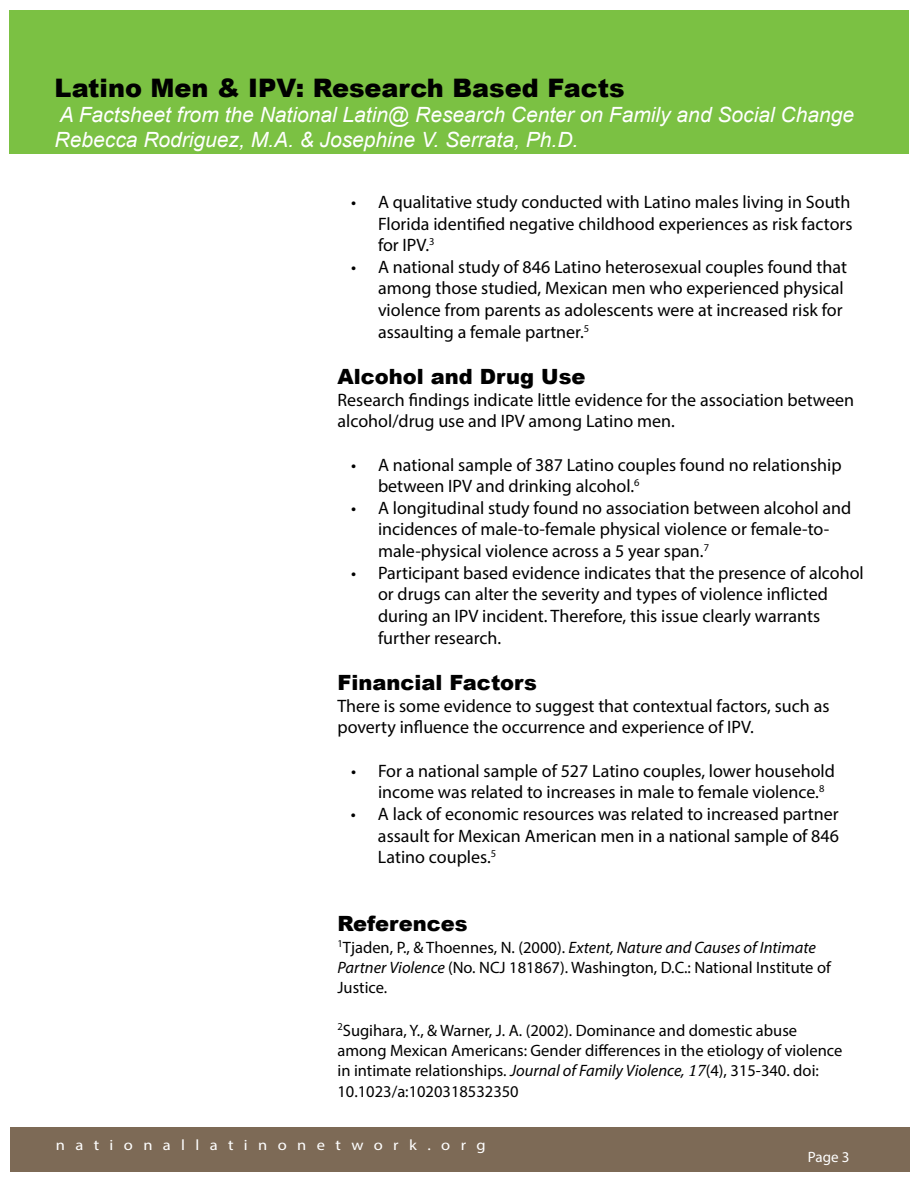
<style>
.page{position:relative;width:918px;height:1188px;background:#fff}
.page>*{position:absolute;margin:0;border:0;box-sizing:border-box;transform-origin:0 0}
.t1{font:900 25.5px "Arial";color:#000}
.t2{font:italic 21px/25.2px "Arial";color:#fff}
.t3{font:900 21px "Arial";color:#000}
.t4{font:18px/21.6px "Myriad Pro";color:#000}
.t5{font:16.5px/19.8px "Myriad Pro";color:#000}
.t6{font:15px "Myriad Pro";letter-spacing:.63em;color:#fff;scale:1.1 1}
.t7{font:15px "Myriad Pro";letter-spacing:.63em;color:#fff}
.s1{font-style:italic}
.s2{font-family:"Cambria";font-style:italic}
</style>
<div class="page">
<div style="left:10px;top:10px;width:899px;height:144px;background:#7bc143"></div>
<div style="left:10px;top:1127px;width:900px;height:45px;background:#7d6a56"></div>
<h1 class="t1" style="left:55px;top:69px;width:572px">Latino Men &amp; IPV: Research Based Facts</h1>
<p class="t2" style="left:55px;top:102px;width:801px">A Factsheet from the National Latin@ Research Center on Family and Social Change<br>Rebecca Rodriguez, M.A. &amp; Josephine V. Serrata, Ph.D.</p>
<p class="t4" style="left:378px;top:191px;width:476px;text-align:justify;text-indent:-27px">• A qualitative study conducted with Latino males living in South Florida identified negative childhood experiences as risk factors for IPV.<sup>3</sup></p>
<p class="t4" style="left:378px;top:256px;width:471px;text-indent:-27px">• A national study of 846 Latino heterosexual couples found that among those studied, Mexican men who experienced physical violence from parents as adolescents were at increased risk for assaulting a female partner.<sup>5</sup></p>
<p class="t3" style="left:338px;top:362px;width:250px">Alcohol and Drug Use</p>
<p class="t4" style="left:338px;top:389px;width:518px">Research findings indicate little evidence for the association between alcohol/drug use and IPV among Latino men.</p>
<p class="t4" style="left:378px;top:454px;width:465px;text-indent:-27px">• A national sample of 387 Latino couples found no relationship between IPV and drinking alcohol.<sup>6</sup></p>
<p class="t4" style="left:378px;top:497px;width:475px;text-indent:-27px">• A longitudinal study found no association between alcohol and incidences of male-to-female physical violence or female-to&shy;male-physical violence across a 5 year span.<sup>7</sup></p>
<p class="t4" style="left:378px;top:562px;width:487px;text-indent:-27px">• Participant based evidence indicates that the presence of alcohol or drugs can alter the severity and types of violence inflicted during an IPV incident. Therefore, this issue clearly warrants further research.</p>
<p class="t3" style="left:338px;top:668px;width:201px">Financial Factors</p>
<p class="t4" style="left:338px;top:695px;width:493px">There is some evidence to suggest that contextual factors, such as poverty influence the occurrence and experience of IPV.</p>
<p class="t4" style="left:378px;top:760px;width:458px;text-indent:-27px">• For a national sample of 527 Latino couples, lower household income was related to increases in male to female violence.<sup>8</sup></p>
<p class="t4" style="left:378px;top:803px;width:463px;text-align:justify;text-indent:-27px">• A lack of economic resources was related to increased partner assault for Mexican American men in a national sample of 846<br>Latino couples.<sup>5</sup></p>
<p class="t3" style="left:338px;top:909px;width:132px">References</p>
<p class="t5" style="left:338px;top:937px;width:495px"><sup>1</sup>Tjaden, P., &amp; Thoennes, N. (2000). <span class="s1">Extent, Nature and Causes of Intimate<br>Partner Violence</span> (No. NCJ 181867). Washington, D.C.: National Institute of<br>Justice.</p>
<p class="t5" style="left:338px;top:1020px;width:506px"><sup>2</sup>Sugihara, Y., &amp; Warner, J. A. (2002). Dominance and domestic abuse among Mexican Americans: Gender differences in the etiology of violence in intimate relationships. <span class="s1">Journal of Family Violence,</span> <span class="s2">17</span>(4), 315-340. doi:</p>
<p class="t5" style="left:338px;top:1081px;width:183px">10.1023/a:1020318532350</p>
<p class="t6" style="left:56px;top:1136px;width:392px">nationallatinonetwork.org</p>
<p class="t7" style="left:808px;top:1148px;width:43px">Page 3</p>
</div>
